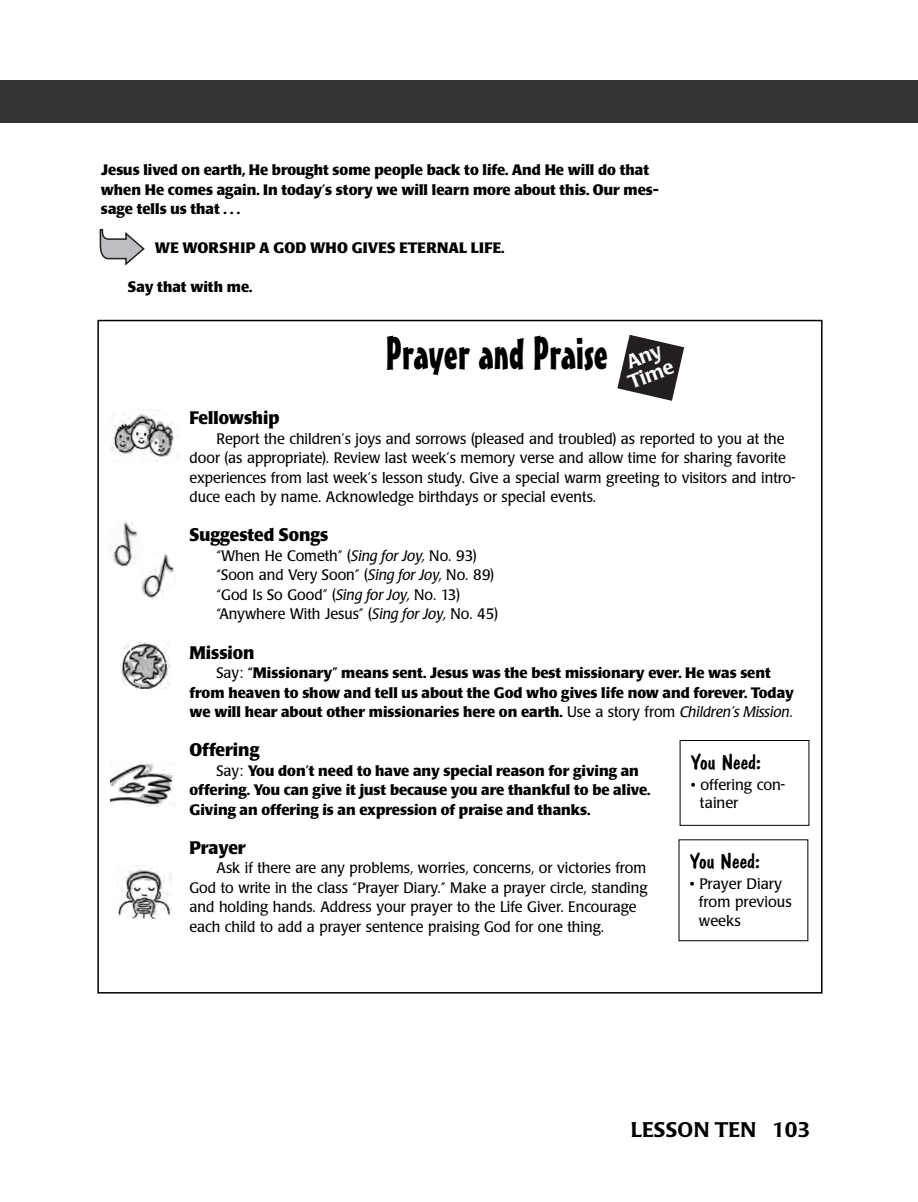
<style>
.page{position:relative;width:918px;height:1202px;background:#fff}
.page>*{position:absolute;margin:0;border:0;box-sizing:border-box;transform-origin:0 0}
.t1{font:45px "Mister Earl BT";color:#000}
.t2{font:21px "Dom Casual D";color:#000;scale:1.05 1}
.t3{font:500 21px "Poppl Laudatio";color:#000}
.t4{font:500 19.5px/19.5px "Poppl Laudatio";color:#fff}
.t5{font:700 18px "Poppl Laudatio";color:#000;scale:.95 1}
.t6{font:15px/19.5px "Poppl Laudatio";color:#000;scale:.95 1}
.t7{font:700 15px/19.5px "Poppl Laudatio";color:#000}
.t8{font:15px/18.3px "Poppl Laudatio";color:#000}
.t9{font:700 15px "Poppl Laudatio";letter-spacing:.02em;color:#000}
.s1{font-style:italic}
.s2{font-weight:400}
.s3{font-weight:400;font-style:italic}
</style>
<div class="page">
<div style="left:0;top:80px;width:27px;height:43px;background:#333"></div>
<svg style="left:100px;top:229px;width:45px;height:36px"></svg>
<div style="left:27px;top:80px;width:891px;height:43px;background:#333"></div>
<img style="left:111px;top:413px;width:63px;height:46px">
<img style="left:109px;top:521px;width:29px;height:46px">
<img style="left:120px;top:641px;width:49px;height:47px">
<img style="left:110px;top:762px;width:63px;height:44px">
<img style="left:117px;top:868px;width:54px;height:50px">
<img style="left:139px;top:552px;width:38px;height:47px;border-radius:19px">
<svg style="left:617px;top:335px;width:67px;height:66px"></svg>
<div style="left:680px;top:740px;width:129px;height:85px;border:1px solid #000"></div>
<p class="t7" style="left:101px;top:162px;width:560px">Jesus lived on earth, He brought some people back to life. And He will do that when He comes again. In today’s story we will learn more about this. Our mes&shy;sage tells us that . . .</p>
<p class="t9" style="left:155px;top:242px;width:351px">WE WORSHIP A GOD WHO GIVES ETERNAL LIFE.</p>
<p class="t7" style="left:128px;top:279px;width:126px">Say that with me.</p>
<h1 class="t1" style="left:386px;top:336px;width:224px">Prayer and Praise</h1>
<h3 class="t4" style="left:619px;top:357px;width:49px;rotate:-21deg">Any<br>Time</h3>
<p class="t5" style="left:190px;top:411px;width:96px">Fellowship</p>
<p class="t6" style="left:190px;top:430px;width:640px;text-indent:27px">Report the children’s joys and sorrows (pleased and troubled) as reported to you at the door (as appropriate). Review last week’s memory verse and allow time for sharing favorite experiences from last week’s lesson study. Give a special warm greeting to visitors and intro&shy;duce each by name. Acknowledge birthdays or special events.</p>
<p class="t5" style="left:190px;top:528px;width:148px">Suggested Songs</p>
<p class="t6" style="left:216px;top:547px;width:298px">“When He Cometh” (<span class="s1">Sing for Joy,</span> No. 93) “Soon and Very Soon” (<span class="s1">Sing for Joy,</span> No. 89) “God Is So Good” (<span class="s1">Sing for Joy,</span> No. 13) “Anywhere With Jesus” (<span class="s1">Sing for Joy,</span> No. 45)</p>
<p class="t5" style="left:190px;top:645px;width:70px">Mission</p>
<p class="t7" style="left:190px;top:664px;width:606px;text-align:center"><span class="s2">Say:</span> “Missionary” means sent. Jesus was the best missionary ever. He was sent<br>from heaven to show and tell us about the God who gives life now and forever. Today we will hear about other missionaries here on earth. <span class="s2">Use a story from</span> <span class="s3">Children’s Mission</span><span class="s2">.</span></p>
<p class="t5" style="left:190px;top:742px;width:75px">Offering</p>
<p class="t7" style="left:190px;top:762px;width:462px;text-indent:27px"><span class="s2">Say:</span> You don’t need to have any special reason for giving an offering. You can give it just because you are thankful to be alive.<br>Giving an offering is an expression of praise and thanks.</p>
<p class="t5" style="left:190px;top:840px;width:61px">Prayer</p>
<p class="t6" style="left:190px;top:859px;width:484px;text-indent:27px">Ask if there are any problems, worries, concerns, or victories from God to write in the class “Prayer Diary.” Make a prayer circle, standing and holding hands. Address your prayer to the Life Giver. Encourage each child to add a prayer sentence praising God for one thing.</p>
<h2 class="t2" style="left:691px;top:749px;width:68px">You Need:</h2>
<p class="t8" style="left:700px;top:776px;width:87px;text-indent:-9px">• offering con&shy;tainer</p>
<h2 class="t2" style="left:690px;top:848px;width:68px">You Need:</h2>
<p class="t8" style="left:699px;top:876px;width:94px;text-indent:-9px">• Prayer Diary from previous weeks</p>
<h2 class="t3" style="left:631px;top:1120px;width:181px">LESSON TEN 103</h2>
</div>
